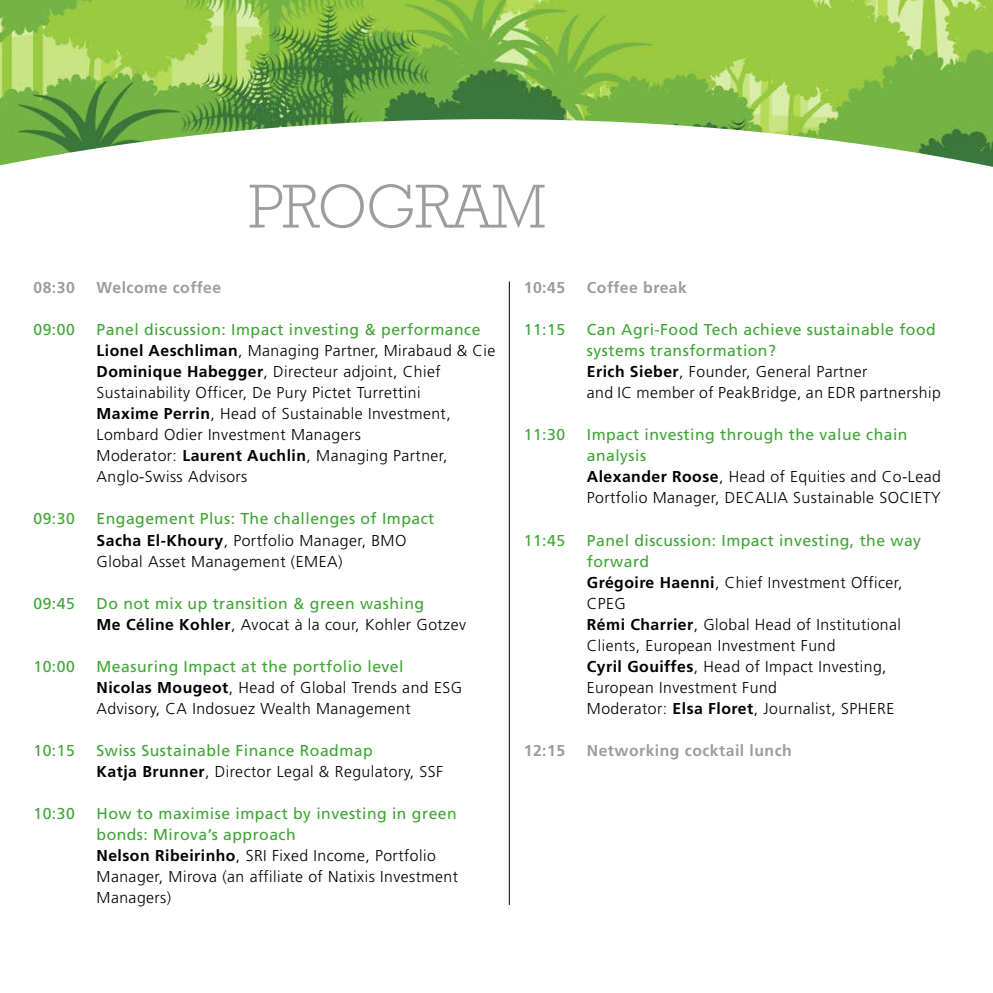
<style>
.page{position:relative;width:993px;height:993px;background:#fff}
.page>*{position:absolute;margin:0;border:0;box-sizing:border-box;transform-origin:0 0}
.t1{font:300 63px "Rockwell Std";letter-spacing:-.01em;color:#9d9d9c}
.t2{font:300 15.75px/21px "Frutiger LT Std";letter-spacing:.03em;color:#000}
.t3{font:15.75px/21px "Frutiger LT Std";letter-spacing:.03em;color:#3fa535}
.t4{font:700 15.75px "Frutiger LT Std";letter-spacing:.03em;color:#9d9d9c}
.s1{font-weight:400;color:#3fa535}
.s2{font-weight:700}
.s3{font-weight:700;color:#000}
.s4{font-weight:300;color:#000}
</style>
<div class="page">
<img style="left:0;top:0;width:992px;height:167px">
<hr style="left:509px;top:281px;width:1px;height:623px;background:#000">
<h1 class="t1" style="left:248px;top:170px;width:298px">PROGRAM</h1>
<p class="t4" style="left:33px;top:278px;width:43px">08:30</p>
<p class="t4" style="left:96px;top:278px;width:126px">Welcome coffee</p>
<p class="t3" style="left:33px;top:319px;width:43px">09:00</p>
<p class="t2" style="left:96px;top:319px;width:400px"><span class="s1">Panel discussion: Impact investing &amp; performance </span><span class="s2">Lionel Aeschliman</span>, Managing Partner, Mirabaud &amp; Cie <span class="s2">Dominique Habegger</span>, Directeur adjoint, Chief Sustainability Officer, De Pury Pictet Turrettini<br><span class="s2">Maxime Perrin</span>, Head of Sustainable Investment, Lombard Odier Investment Managers<br>Moderator: <span class="s2">Laurent Auchlin</span>, Managing Partner, Anglo-Swiss Advisors</p>
<p class="t3" style="left:33px;top:508px;width:43px">09:30</p>
<p class="t2" style="left:96px;top:508px;width:339px"><span class="s1">Engagement Plus: The challenges of Impact<br></span><span class="s2">Sacha El-Khoury</span>, Portfolio Manager, BMO<br>Global Asset Management (EMEA)</p>
<p class="t3" style="left:33px;top:592px;width:43px">09:45</p>
<p class="t3" style="left:96px;top:592px;width:371px">Do not mix up transition &amp; green washing<br><span class="s3">Me Céline Kohler</span><span class="s4">, Avocat à la cour, Kohler Gotzev</span></p>
<p class="t3" style="left:33px;top:655px;width:43px">10:00</p>
<p class="t2" style="left:96px;top:655px;width:367px"><span class="s1">Measuring Impact at the portfolio level<br></span><span class="s2">Nicolas Mougeot</span>, Head of Global Trends and ESG<br>Advisory, CA Indosuez Wealth Management</p>
<p class="t3" style="left:33px;top:739px;width:43px">10:15</p>
<p class="t3" style="left:96px;top:739px;width:348px">Swiss Sustainable Finance Roadmap<br><span class="s3">Katja Brunner</span><span class="s4">, Director Legal &amp; Regulatory, SSF</span></p>
<p class="t3" style="left:33px;top:802px;width:43px">10:30</p>
<p class="t2" style="left:96px;top:802px;width:363px"><span class="s1">How to maximise impact by investing in green bonds: Mirova’s approach<br></span><span class="s2">Nelson Ribeirinho</span>, SRI Fixed Income, Portfolio Manager, Mirova (an affiliate of Natixis Investment Managers)</p>
<p class="t4" style="left:523px;top:278px;width:43px">10:45</p>
<p class="t4" style="left:586px;top:278px;width:102px">Coffee break</p>
<p class="t3" style="left:523px;top:319px;width:43px">11:15</p>
<p class="t2" style="left:586px;top:319px;width:355px"><span class="s1">Can Agri-Food Tech achieve sustainable food systems transformation?<br></span><span class="s2">Erich Sieber</span>, Founder, General Partner<br>and IC member of PeakBridge, an EDR partnership</p>
<p class="t3" style="left:523px;top:424px;width:43px">11:30</p>
<p class="t2" style="left:586px;top:424px;width:355px"><span class="s1">Impact investing through the value chain analysis<br></span><span class="s2">Alexander Roose</span>, Head of Equities and Co-Lead Portfolio Manager, DECALIA Sustainable SOCIETY</p>
<p class="t3" style="left:523px;top:529px;width:43px">11:45</p>
<p class="t2" style="left:586px;top:529px;width:336px"><span class="s1">Panel discussion: Impact investing, the way forward<br></span><span class="s2">Grégoire Haenni</span>, Chief Investment Officer,<br>CPEG<br><span class="s2">Rémi Charrier</span>, Global Head of Institutional<br>Clients, European Investment Fund<br><span class="s2">Cyril Gouiffes</span>, Head of Impact Investing,<br>European Investment Fund<br>Moderator: <span class="s2">Elsa Floret</span>, Journalist, SPHERE</p>
<p class="t4" style="left:523px;top:740px;width:43px">12:15</p>
<p class="t4" style="left:586px;top:740px;width:206px">Networking cocktail lunch</p>
</div>
